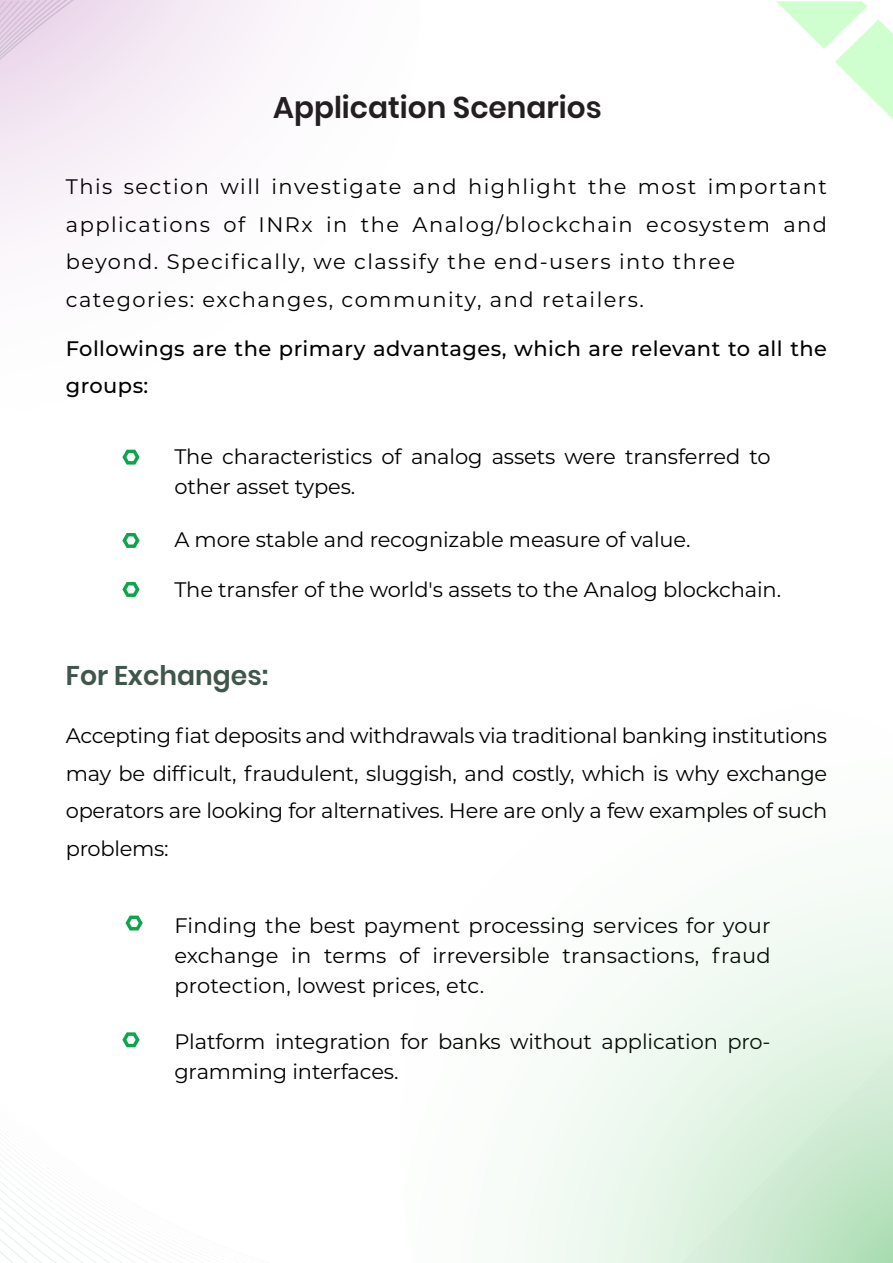
<style>
.page{position:relative;width:893px;height:1263px;background:#fff}
.page>*{position:absolute;margin:0;border:0;box-sizing:border-box;transform-origin:0 0}
.t1{font:600 30px "Poppins";color:#231f20}
.t2{font:600 27px "Poppins";color:#40564d}
.t3{font:21px/30px "Montserrat";letter-spacing:-.005em;color:#000;text-align:justify}
.t4{font:21px/37.5px "Montserrat";letter-spacing:.07em;color:#000}
.t5{font:500 21px/37.5px "Montserrat";letter-spacing:.02em;color:#000}
</style>
<div class="page">
<svg style="left:598px;top:886px;width:295px;height:168px"></svg>
<svg style="left:576px;top:1054px;width:317px;height:209px;background:#dbf0de"></svg>
<svg style="left:776px;top:1px;width:117px;height:118px"></svg>
<div style="left:223px;top:4px;width:17px;height:92px;background:#f8f2f8"></div>
<div style="left:206px;top:4px;width:17px;height:111px;background:#f8f1f8"></div>
<div style="left:190px;top:3px;width:16px;height:128px;background:#f7f0f7"></div>
<div style="left:173px;top:3px;width:17px;height:144px;background:#f7eff7"></div>
<svg style="left:156px;top:3px;width:17px;height:1260px"></svg>
<svg style="left:139px;top:3px;width:17px;height:1260px"></svg>
<svg style="left:122px;top:2px;width:17px;height:1261px"></svg>
<svg style="left:106px;top:2px;width:16px;height:1261px"></svg>
<svg style="left:89px;top:2px;width:17px;height:1261px"></svg>
<svg style="left:74px;top:2px;width:15px;height:1261px"></svg>
<svg style="left:0;top:0;width:74px;height:1263px"></svg>
<h1 class="t1" style="left:273px;top:90px;width:330px">Application Scenarios</h1>
<p class="t4" style="left:66px;top:167px;width:763px">This section will investigate and highlight the most important applications of INRx in the Analog/blockchain ecosystem and beyond. Specifically, we classify the end-users into three categories: exchanges, community, and retailers.</p>
<p class="t5" style="left:66px;top:328px;width:763px">Followings are the primary advantages, which are relevant to all the groups:</p>
<p class="t3" style="left:174px;top:440px;width:598px">The characteristics of analog assets were transferred to other asset types.</p>
<p class="t3" style="left:174px;top:524px;width:518px">A more stable and recognizable measure of value.</p>
<p class="t3" style="left:174px;top:574px;width:608px">The transfer of the world's assets to the Analog blockchain.</p>
<p class="t2" style="left:66px;top:660px;width:204px">For Exchanges:</p>
<p class="t3" style="left:66px;top:716px;width:763px;line-height:37.5px">Accepting fiat deposits and withdrawals via traditional banking institutions may be difficult, fraudulent, sluggish, and costly, which is why exchange operators are looking for alternatives. Here are only a few examples of such problems:</p>
<p class="t3" style="left:174px;top:910px;width:598px">Finding the best payment processing services for your exchange in terms of irreversible transactions, fraud protection, lowest prices, etc.</p>
<p class="t3" style="left:174px;top:1026px;width:598px">Platform integration for banks without application pro&shy;gramming interfaces.</p>
</div>
